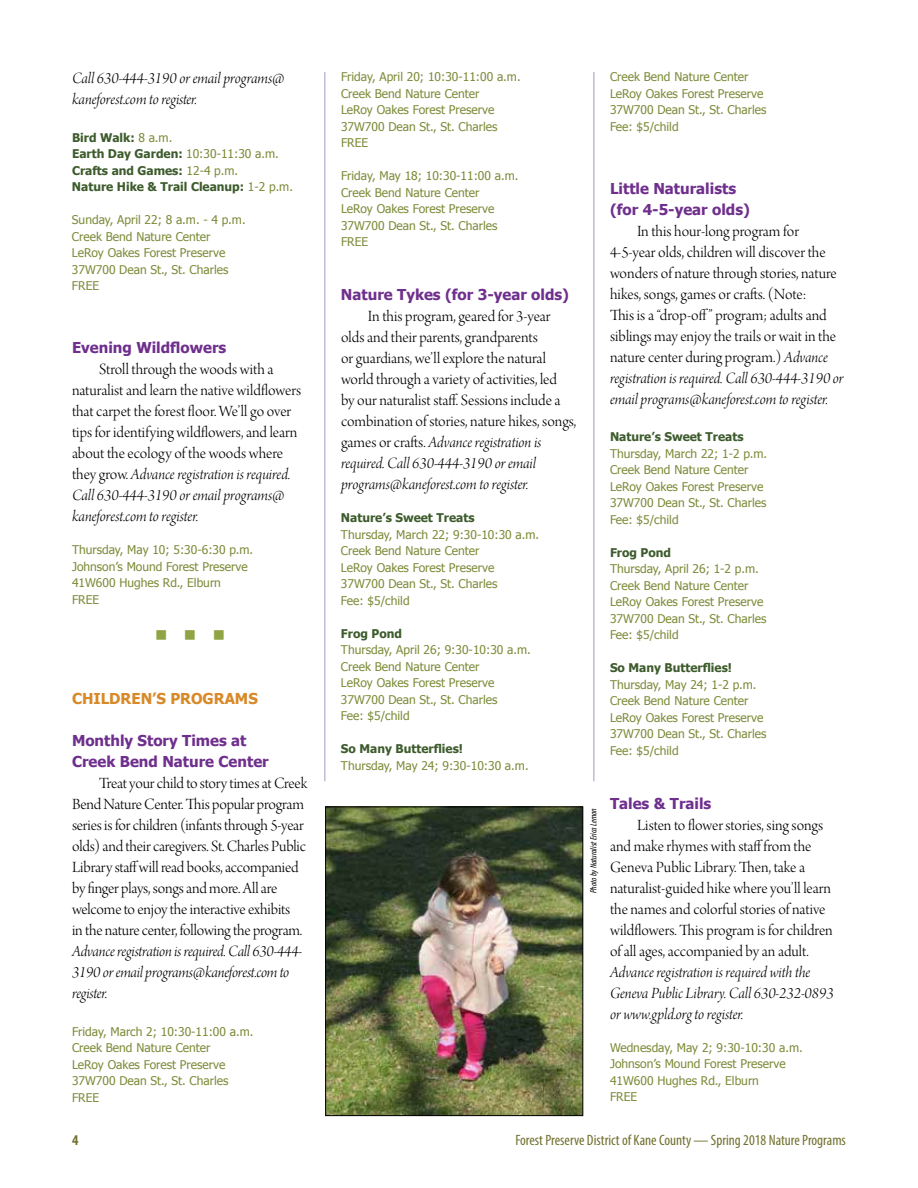
<style>
.page{position:relative;width:918px;height:1188px;background:#fff}
.page>*{position:absolute;margin:0;border:0;box-sizing:border-box;transform-origin:0 0}
.t1{font:16.5px/21px "Arno Pro Light Display";color:#000}
.t2{font:16.5px/21px "Arno Pro Light Italic Display";letter-spacing:-.005em;color:#000}
.t3{font:16.5px "Wingdings";color:#8fa442}
.t4{font:700 15px/21px "Tahoma";color:#6f2f8d}
.t5{font:condensed 15px "Myriad Pro";color:#72702e}
.t6{font:700 15px "Tahoma";color:#d88928}
.t7{font:700 condensed 15px "Myriad Pro";color:#72702e}
.t8{font:12px/16.5px "Tahoma";color:#7b8b38}
.t9{font:700 12px/16.5px "Tahoma";color:#3d5b2c}
.t10{font:italic condensed 9px "Myriad Pro";color:#000}
.s1{font-weight:400;color:#7b8b38}
.s2{font-family:"Arno Pro Light Display"}
.s3{font-family:"Arno Pro Light Italic Display"}
</style>
<div class="page">
<img style="left:327px;top:809px;width:254px;height:305px">
<div style="left:325px;top:807px;width:258px;height:309px;border:1px solid #000"></div>
<hr style="left:594px;top:72px;width:1px;height:709px;background:#a997bf">
<hr style="left:324px;top:72px;width:1px;height:709px;background:#a997bf">
<h1 class="t2" style="left:72px;top:69px;width:214px">Call 630-444-3190 or email programs@ kaneforest.com to register.</h1>
<p class="t9" style="left:72px;top:129px;width:223px">Bird Walk: <span class="s1">8 a.m.<br></span>Earth Day Garden: <span class="s1">10:30-11:30 a.m.<br></span>Crafts and Games: <span class="s1">12-4 p.m.<br></span>Nature Hike &amp; Trail Cleanup: <span class="s1">1-2 p.m.</span></p>
<p class="t8" style="left:72px;top:211px;width:175px">Sunday, April 22; 8 a.m. - 4 p.m.<br>Creek Bend Nature Center<br>LeRoy Oakes Forest Preserve<br>37W700 Dean St., St. Charles<br>FREE</p>
<p class="t4" style="left:72px;top:336px;width:156px">Evening Wildflowers</p>
<h1 class="t1" style="left:72px;top:360px;width:231px;text-indent:27px">Stroll through the woods with a naturalist and learn the native wildflowers that carpet the forest floor. We’ll go over tips for identifying wildflowers, and learn about the ecology of the woods where</h1>
<h1 class="t2" style="left:72px;top:465px;width:220px"><span class="s2">they grow.</span> Advance registration is required.<br>Call 630-444-3190 or email programs@ kaneforest.com to register.</h1>
<p class="t8" style="left:72px;top:541px;width:183px">Thursday, May 10; 5:30-6:30 p.m.<br>Johnson’s Mound Forest Preserve<br>41W600 Hughes Rd., Elburn<br>FREE</p>
<h1 class="t3" style="left:155px;top:627px;width:71px">■ ■ ■</h1>
<p class="t6" style="left:72px;top:688px;width:187px">CHILDREN’S PROGRAMS</p>
<p class="t4" style="left:72px;top:729px;width:198px">Monthly Story Times at<br>Creek Bend Nature Center</p>
<p class="t1" style="left:72px;top:774px;width:237px;text-indent:27px">Treat your child to story times at Creek Bend Nature Center. This popular program series is for children (infants through 5-year olds) and their caregivers. St. Charles Public Library staff will read books, accompanied by finger plays, songs and more. All are welcome to enjoy the interactive exhibits<br>in the nature center, following the program.</p>
<h1 class="t2" style="left:72px;top:942px;width:232px">Advance registration is required. Call 630-444-<br>3190 or email programs@kaneforest.com to register.</h1>
<p class="t8" style="left:72px;top:1023px;width:183px">Friday, March 2; 10:30-11:00 a.m.<br>Creek Bend Nature Center<br>LeRoy Oakes Forest Preserve<br>37W700 Dean St., St. Charles<br>FREE</p>
<p class="t8" style="left:341px;top:68px;width:181px">Friday, April 20; 10:30-11:00 a.m.<br>Creek Bend Nature Center<br>LeRoy Oakes Forest Preserve<br>37W700 Dean St., St. Charles<br>FREE</p>
<p class="t8" style="left:341px;top:167px;width:179px">Friday, May 18; 10:30-11:00 a.m.<br>Creek Bend Nature Center<br>LeRoy Oakes Forest Preserve<br>37W700 Dean St., St. Charles<br>FREE</p>
<p class="t4" style="left:341px;top:283px;width:230px">Nature Tykes (for 3-year olds)</p>
<p class="t1" style="left:341px;top:307px;width:237px;text-indent:27px">In this program, geared for 3-year olds and their parents, grandparents<br>or guardians, we’ll explore the natural world through a variety of activities, led<br>by our naturalist staff. Sessions include a combination of stories, nature hikes, songs,</p>
<h1 class="t2" style="left:341px;top:433px;width:202px"><span class="s2">games or crafts.</span> Advance registration is required. Call 630-444-3190 or email programs@kaneforest.com to register.</h1>
<p class="t9" style="left:341px;top:509px;width:135px">Nature’s Sweet Treats</p>
<p class="t8" style="left:341px;top:526px;width:200px">Thursday, March 22; 9:30-10:30 a.m.<br>Creek Bend Nature Center<br>LeRoy Oakes Forest Preserve<br>37W700 Dean St., St. Charles<br>Fee: $5/child</p>
<p class="t9" style="left:341px;top:624px;width:63px">Frog Pond</p>
<p class="t8" style="left:341px;top:641px;width:191px">Thursday, April 26; 9:30-10:30 a.m.<br>Creek Bend Nature Center<br>LeRoy Oakes Forest Preserve<br>37W700 Dean St., St. Charles<br>Fee: $5/child</p>
<p class="t9" style="left:341px;top:740px;width:124px">So Many Butterflies!</p>
<p class="t8" style="left:341px;top:757px;width:189px">Thursday, May 24; 9:30-10:30 a.m.</p>
<p class="t8" style="left:610px;top:68px;width:158px">Creek Bend Nature Center<br>LeRoy Oakes Forest Preserve<br>37W700 Dean St., St. Charles<br>Fee: $5/child</p>
<p class="t4" style="left:610px;top:177px;width:141px">Little Naturalists (for 4-5-year olds)</p>
<p class="t1" style="left:610px;top:221px;width:228px;text-indent:27px">In this hour-long program for 4-5-year olds, children will discover the wonders of nature through stories, nature hikes, songs, games or crafts. (Note:<br>This is a “drop-off” program; adults and siblings may enjoy the trails or wait in the nature center during program.) <span class="s3">Advance</span></p>
<h1 class="t2" style="left:610px;top:368px;width:235px">registration is required. Call 630-444-3190 or email programs@kaneforest.com to register.</h1>
<p class="t9" style="left:610px;top:428px;width:135px">Nature’s Sweet Treats</p>
<p class="t8" style="left:610px;top:445px;width:159px">Thursday, March 22; 1-2 p.m.<br>Creek Bend Nature Center<br>LeRoy Oakes Forest Preserve<br>37W700 Dean St., St. Charles<br>Fee: $5/child</p>
<p class="t9" style="left:610px;top:543px;width:63px">Frog Pond</p>
<p class="t8" style="left:610px;top:560px;width:158px">Thursday, April 26; 1-2 p.m.<br>Creek Bend Nature Center<br>LeRoy Oakes Forest Preserve<br>37W700 Dean St., St. Charles<br>Fee: $5/child</p>
<p class="t9" style="left:610px;top:659px;width:124px">So Many Butterflies!</p>
<p class="t8" style="left:610px;top:676px;width:158px">Thursday, May 24; 1-2 p.m.<br>Creek Bend Nature Center<br>LeRoy Oakes Forest Preserve<br>37W700 Dean St., St. Charles<br>Fee: $5/child</p>
<p class="t10" style="left:588px;top:893px;width:86px;rotate:-90deg">Photo by Naturalist Erica Lemon</p>
<p class="t4" style="left:610px;top:792px;width:103px">Tales &amp; Trails</p>
<p class="t1" style="left:610px;top:815px;width:224px;text-indent:27px">Listen to flower stories, sing songs and make rhymes with staff from the Geneva Public Library. Then, take a naturalist-guided hike where you’ll learn the names and colorful stories of native wildflowers. This program is for children of all ages, accompanied by an adult.</p>
<h1 class="t2" style="left:610px;top:962px;width:225px">Advance registration is required with the<br>Geneva Public Library. Call 630-232-0893 or www.gpld.org to register.</h1>
<p class="t8" style="left:610px;top:1039px;width:194px">Wednesday, May 2; 9:30-10:30 a.m.<br>Johnson’s Mound Forest Preserve<br>41W600 Hughes Rd., Elburn<br>FREE</p>
<p class="t7" style="left:72px;top:1131px;width:8px">4</p>
<p class="t5" style="left:515px;top:1131px;width:332px">Forest Preserve District of Kane County — Spring 2018 Nature Programs</p>
</div>
